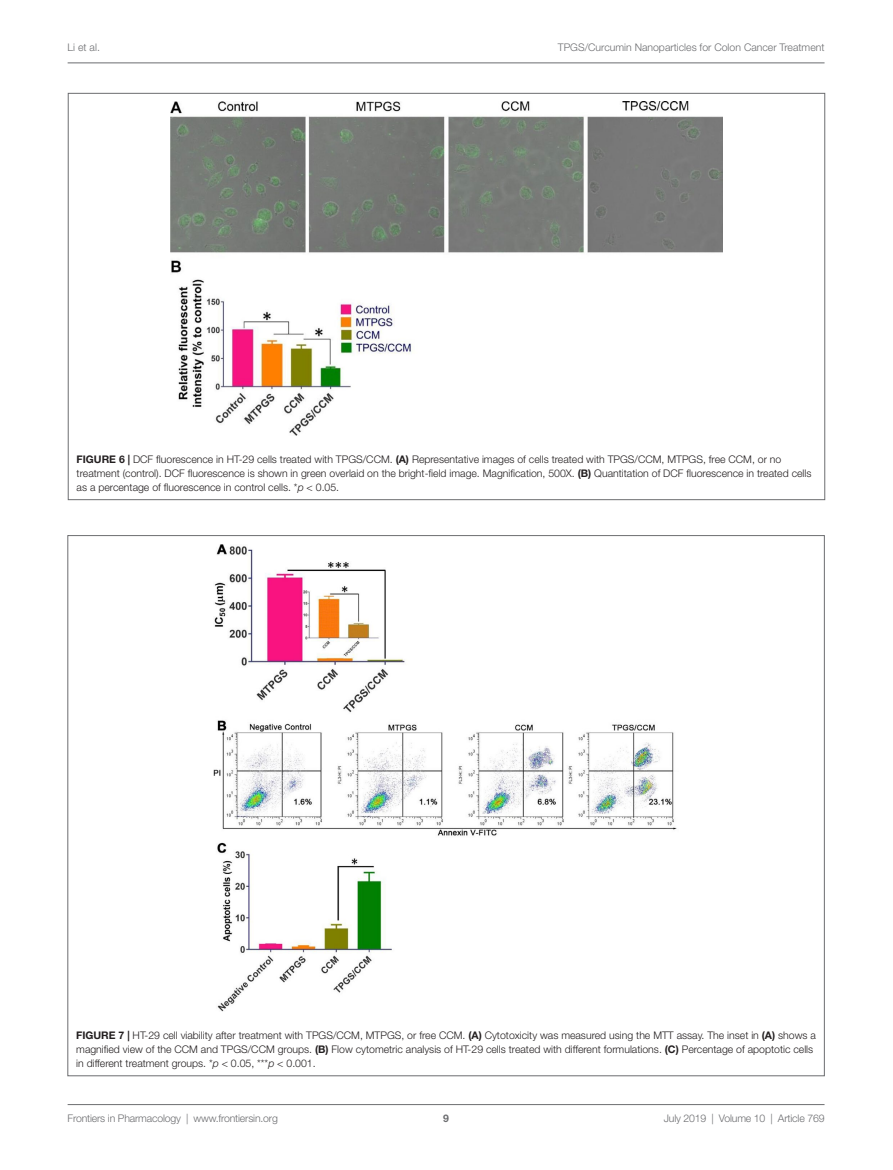
<style>
.page{position:relative;width:893px;height:1170px;background:#fff}
.page>*{position:absolute;margin:0;border:0;box-sizing:border-box;transform-origin:0 0}
.FC{font:300 10.5px/14.2px "Helvetica Neue LT Std";color:#231f20}
.t1{font:300 10.5px "Helvetica Neue LT Std";letter-spacing:-.015em;color:#6c6d70}
.t2{font:700 10.5px "Helvetica Neue LT Std";color:#6c6d70}
.s1{font-weight:700}
.s2{font-style:italic}
</style>
<div class="page">
<hr style="left:68px;top:63px;width:756px;height:1px;background:#6c6d70">
<hr style="left:68px;top:1104px;width:756px;height:1px;background:#6c6d70">
<img style="left:170px;top:102px;width:553px;height:333px">
<img style="left:214px;top:544px;width:463px;height:467px">
<p class="t1" style="left:68px;top:41px;width:34px">Li et al.</p>
<p class="t1" style="left:558px;top:41px;width:268px">TPGS/Curcumin Nanoparticles for Colon Cancer Treatment</p>
<p class="FC" style="left:77px;top:451px;width:736px"><span class="s1">FIGURE 6 |</span> DCF fluorescence in HT-29 cells treated with TPGS/CCM. <span class="s1">(A)</span> Representative images of cells treated with TPGS/CCM, MTPGS, free CCM, or no treatment (control). DCF fluorescence is shown in green overlaid on the bright-field image. Magnification, 500X. <span class="s1">(B)</span> Quantitation of DCF fluorescence in treated cells as a percentage of fluorescence in control cells. *<span class="s2">p</span> &lt; 0.05.</p>
<p class="FC" style="left:76px;top:1027px;width:741px"><span class="s1">FIGURE 7 |</span> HT-29 cell viability after treatment with TPGS/CCM, MTPGS, or free CCM. <span class="s1">(A)</span> Cytotoxicity was measured using the MTT assay. The inset in <span class="s1">(A)</span> shows a magnified view of the CCM and TPGS/CCM groups. <span class="s1">(B)</span> Flow cytometric analysis of HT-29 cells treated with different formulations. <span class="s1">(C)</span> Percentage of apoptotic cells in different treatment groups. *<span class="s2">p</span> &lt; 0.05, ***<span class="s2">p &lt;</span> 0.001.</p>
<p class="t1" style="left:68px;top:1111px;width:212px">Frontiers in Pharmacology | www.frontiersin.org</p>
<p class="t2" style="left:443px;top:1111px;width:7px">9</p>
<p class="t1" style="left:664px;top:1111px;width:162px">July 2019 | Volume 10 | Article 769</p>
</div>
